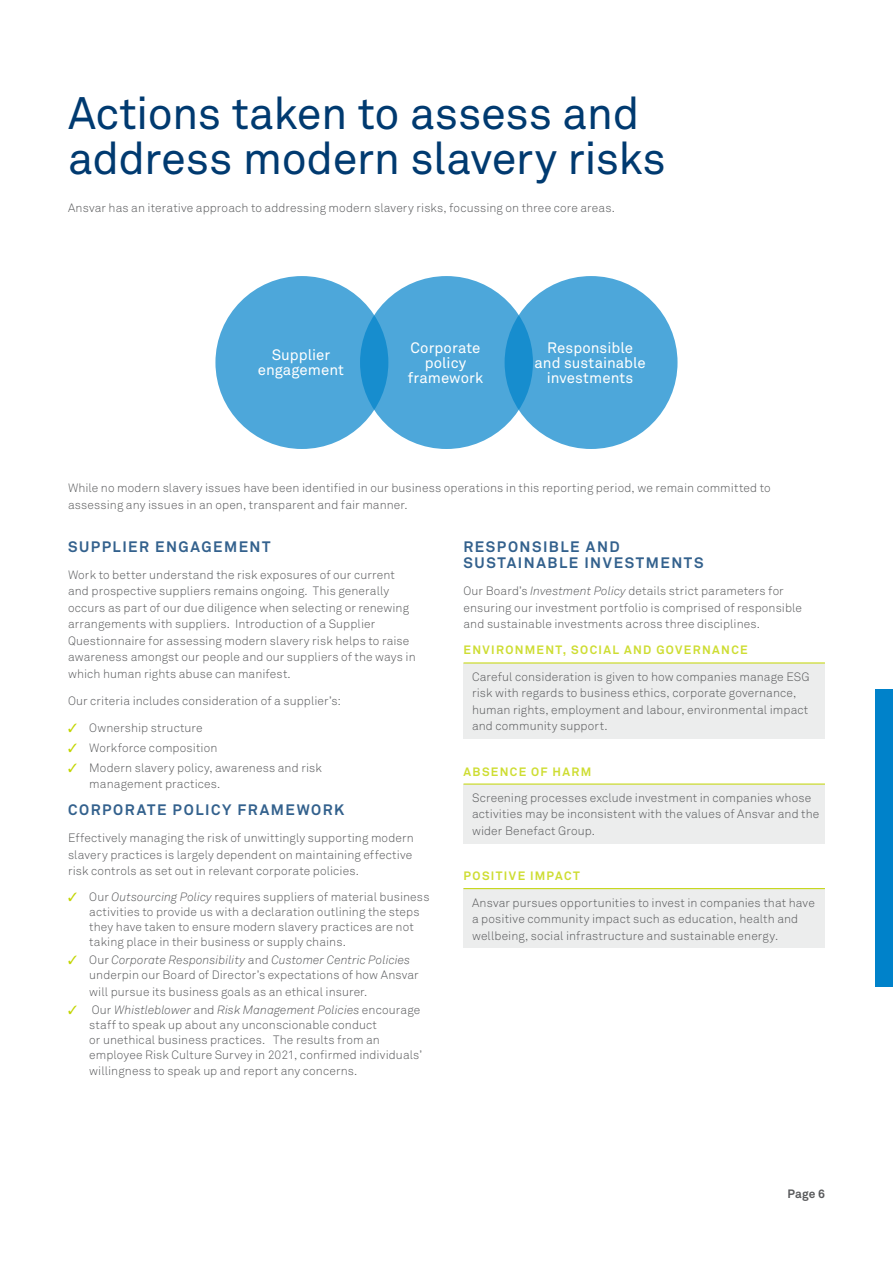
<style>
.page{position:relative;width:893px;height:1263px;background:#fff}
.page>*{position:absolute;margin:0;border:0;box-sizing:border-box;transform-origin:0 0}
.t1{font:45px/45px "Akkurat Pro";letter-spacing:-.015em;color:#003a70}
.t2{font:700 15px/16.5px "Akkurat Pro";letter-spacing:.1em;color:#33618d}
.t3{font:15px/15px "Akkurat Pro";color:#fff;text-align:center}
.t4{font:12px/16.5px "Akkurat Light Pro";letter-spacing:.01em;color:#58595b}
.t5{font:italic 300 12px "Akkurat";letter-spacing:.005em;color:#58595b}
.t6{font:700 12px "Akkurat Pro";letter-spacing:.11em;color:#cedd33}
.t7{font:700 12px "Akkurat Pro";color:#58595b}
.s1{color:#c2d500}
.s2{font-family:"Akkurat";font-weight:300;font-style:italic}
.s3{font-family:"Akkurat Light Pro";font-weight:400;font-style:normal}
</style>
<div class="page">
<div style="left:876px;top:689px;width:17px;height:297px;background:#0082ca"></div>
<div style="left:463px;top:663px;width:362px;height:76px;background:#eceded"></div>
<hr style="left:463px;top:663px;width:362px;height:1px;background:#c2d500">
<div style="left:463px;top:784px;width:362px;height:59px;background:#eceded"></div>
<hr style="left:463px;top:784px;width:362px;height:1px;background:#c2d500">
<div style="left:463px;top:889px;width:362px;height:59px;background:#eceded"></div>
<hr style="left:463px;top:888px;width:362px;height:1px;background:#c2d500">
<div style="left:215px;top:276px;width:173px;height:173px;background:#4da7da;border-radius:50%"></div>
<svg style="left:360px;top:276px;width:173px;height:173px;fill:#4da7da"></svg>
<svg style="left:505px;top:276px;width:172px;height:173px;fill:#4da7da"></svg>
<h1 class="t1" style="left:68px;top:92px;width:599px">Actions taken to assess and address modern slavery risks</h1>
<p class="t4" style="left:68px;top:199px;width:548px">Ansvar has an iterative approach to addressing modern slavery risks, focussing on three core areas.</p>
<p class="t3" style="left:258px;top:348px;width:88px">Supplier engagement</p>
<p class="t3" style="left:408px;top:340px;width:77px">Corporate policy framework</p>
<p class="t3" style="left:534px;top:340px;width:113px">Responsible and sustainable investments</p>
<p class="t4" style="left:68px;top:480px;width:704px">While no modern slavery issues have been identified in our business operations in this reporting period, we remain committed to assessing any issues in an open, transparent and fair manner.</p>
<p class="t2" style="left:68px;top:538px;width:204px">SUPPLIER ENGAGEMENT</p>
<p class="t4" style="left:68px;top:567px;width:349px">Work to better understand the risk exposures of our current and prospective suppliers remains ongoing. This generally occurs as part of our due diligence when selecting or renewing arrangements with suppliers. Introduction of a Supplier Questionnaire for assessing modern slavery risk helps to raise awareness amongst our people and our suppliers of the ways in which human rights abuse can manifest.</p>
<p class="t4" style="left:68px;top:693px;width:274px">Our criteria includes consideration of a supplier’s:</p>
<p class="t4" style="left:68px;top:720px;width:136px"><span class="s1">✓</span> Ownership structure</p>
<p class="t4" style="left:68px;top:740px;width:151px"><span class="s1">✓</span> Workforce composition</p>
<p class="t4" style="left:89px;top:759px;width:234px;text-indent:-21px"><span class="s1">✓</span> Modern slavery policy, awareness and risk management practices.</p>
<p class="t2" style="left:68px;top:802px;width:278px">CORPORATE POLICY FRAMEWORK</p>
<p class="t4" style="left:68px;top:830px;width:347px">Effectively managing the risk of unwittingly supporting modern slavery practices is largely dependent on maintaining effective risk controls as set out in relevant corporate policies.</p>
<p class="t4" style="left:89px;top:889px;width:342px;line-height:15px;text-indent:-21px"><span class="s1">✓</span> Our <span class="s2">Outsourcing Policy</span> requires suppliers of material business activities to provide us with a declaration outlining the steps they have taken to ensure modern slavery practices are not taking place in their business or supply chains.</p>
<p class="t5" style="left:68px;top:953px;width:344px"><span class="s1">✓</span> <span class="s3">Our</span> Corporate Responsibility <span class="s3">and</span> Customer Centric Policies</p>
<p class="t4" style="left:89px;top:967px;width:331px">underpin our Board of Director’s expectations of how Ansvar will pursue its business goals as an ethical insurer.</p>
<p class="t5" style="left:68px;top:1003px;width:354px"><span class="s1">✓</span> <span class="s3">Our</span> Whistleblower <span class="s3">and</span> Risk Management Policies <span class="s3">encourage</span></p>
<p class="t4" style="left:89px;top:1017px;width:334px;line-height:15px">staff to speak up about any unconscionable conduct<br>or unethical business practices. The results from an employee Risk Culture Survey in 2021, confirmed individuals’</p>
<p class="t4" style="left:89px;top:1063px;width:270px">willingness to speak up and report any concerns.</p>
<p class="t2" style="left:463px;top:538px;width:242px">RESPONSIBLE AND<br>SUSTAINABLE INVESTMENTS</p>
<p class="t4" style="left:463px;top:583px;width:340px">Our Board’s <span class="s2">Investment Policy</span> details strict parameters for ensuring our investment portfolio is comprised of responsible and sustainable investments across three disciplines.</p>
<p class="t6" style="left:463px;top:643px;width:286px">ENVIRONMENT, SOCIAL AND GOVERNANCE</p>
<p class="t4" style="left:472px;top:669px;width:339px">Careful consideration is given to how companies manage ESG risk with regards to business ethics, corporate governance, human rights, employment and labour, environmental impact and community support.</p>
<p class="t6" style="left:463px;top:764px;width:129px">ABSENCE OF HARM</p>
<p class="t4" style="left:472px;top:790px;width:349px">Screening processes exclude investment in companies whose activities may be inconsistent with the values of Ansvar and the wider Benefact Group.</p>
<p class="t6" style="left:463px;top:868px;width:118px">POSITIVE IMPACT</p>
<p class="t4" style="left:472px;top:894px;width:344px">Ansvar pursues opportunities to invest in companies that have a positive community impact such as education, health and wellbeing, social infrastructure and sustainable energy.</p>
<p class="t7" style="left:788px;top:1186px;width:39px">Page 6</p>
</div>
